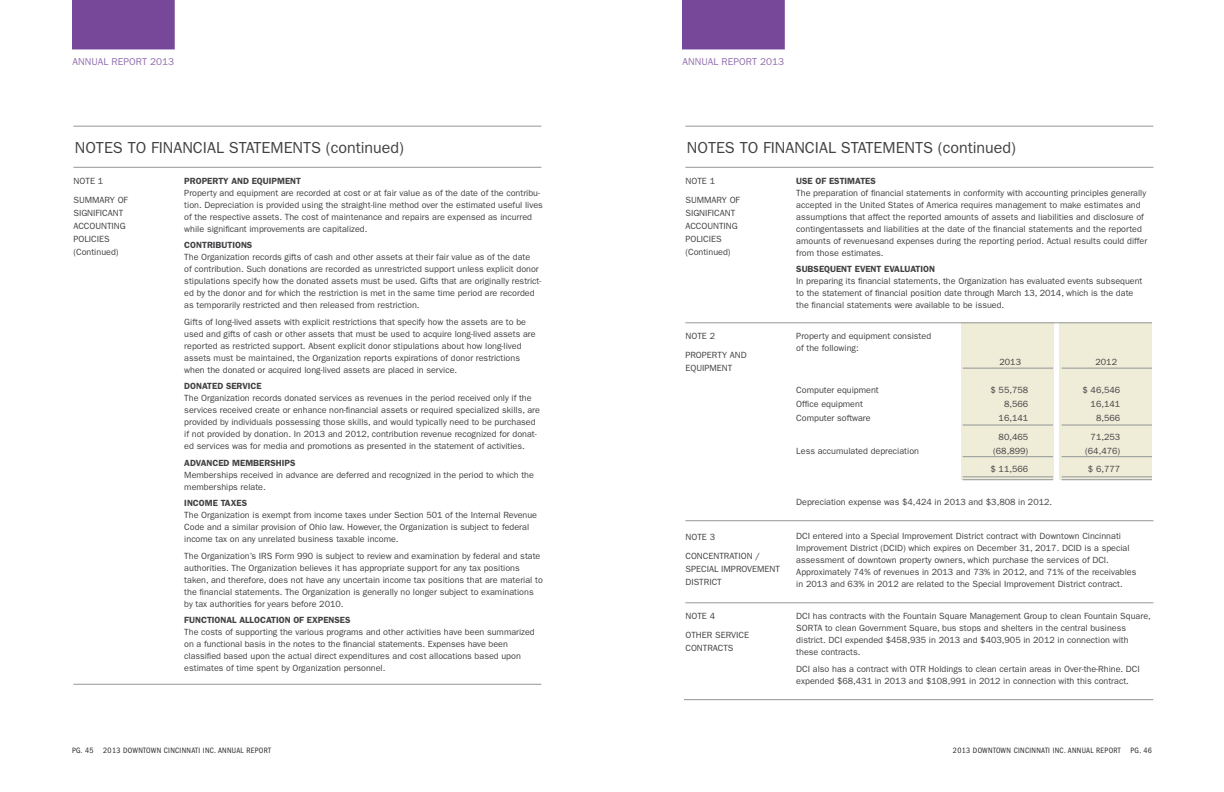
<style>
.page{position:relative;width:1224px;height:792px;background:#fff}
.page>*{position:absolute;margin:0;border:0;box-sizing:border-box;transform-origin:0 0}
.t1{font:16px "ITC Franklin Gothic Std";color:#414042}
.t2{font:10px "ITC Franklin Gothic Std";letter-spacing:.01em;color:#906ead}
.t3{font:9px/12px "ITC Franklin Gothic Std";color:#414042}
.t4{font:600 9px "ITC Franklin Gothic Std";color:#414042}
.t5{font:condensed 8px "ITC Franklin Gothic Std";letter-spacing:.04em;color:#292829}
</style>
<div class="page">
<div style="left:1060px;top:323px;width:92px;height:157px;background:#efecd8"></div>
<div style="left:962px;top:323px;width:92px;height:157px;background:#efecd8"></div>
<hr style="left:1062px;top:368px;width:90px;height:1px;background:#939598">
<hr style="left:963px;top:368px;width:90px;height:1px;background:#939598">
<hr style="left:1062px;top:425px;width:90px;height:1px;background:#939598">
<hr style="left:963px;top:425px;width:90px;height:1px;background:#939598">
<hr style="left:1062px;top:456px;width:90px;height:1px;background:#939598">
<hr style="left:963px;top:456px;width:90px;height:1px;background:#939598">
<hr style="left:1062px;top:477px;width:90px;height:1px;background:#939598">
<hr style="left:963px;top:477px;width:90px;height:1px;background:#939598">
<hr style="left:1062px;top:479px;width:90px;height:1px;background:#939598">
<hr style="left:963px;top:479px;width:90px;height:1px;background:#939598">
<hr style="left:73px;top:126px;width:468px;height:1px;background:#939598">
<hr style="left:685px;top:126px;width:468px;height:1px;background:#939598">
<hr style="left:73px;top:167px;width:468px;height:1px;background:#939598">
<hr style="left:685px;top:167px;width:468px;height:1px;background:#939598">
<hr style="left:685px;top:520px;width:468px;height:1px;background:#939598">
<hr style="left:685px;top:603px;width:468px;height:1px;background:#939598">
<hr style="left:685px;top:323px;width:467px;height:1px;background:#939598">
<hr style="left:73px;top:684px;width:468px;height:1px;background:#939598">
<hr style="left:684px;top:699px;width:469px;height:1px;background:#939598">
<div style="left:682px;top:0;width:103px;height:49px;background:#774899"></div>
<div style="left:72px;top:0;width:103px;height:49px;background:#774899"></div>
<p class="t2" style="left:72px;top:55px;width:103px">annual r eport 2013</p>
<p class="t2" style="left:683px;top:55px;width:103px">annual r eport 2013</p>
<h1 class="t1" style="left:75px;top:138px;width:331px">Notes to Fi nancial Statem ents (continued)</h1>
<h1 class="t1" style="left:687px;top:138px;width:331px">Notes to Fi nancial Statem ents (continued)</h1>
<p class="t3" style="left:73px;top:172px;width:51px;line-height:19px">NOTE 1<br>SU MMARY OF</p>
<p class="t3" style="left:73px;top:207px;width:41px;line-height:13px">SIGN IFICANT<br>ACCOUNT</p>
<p class="t4" style="left:796px;top:175px;width:81px">USE OF ESTIMATES</p>
<p class="t3" style="left:796px;top:187px;width:352px">The preparation of financial statements in conformity with accounting principles generally accepted in the U nited States of America requires management to make estimates and assumptions that affect the reported amounts of assets and liabilities and disclosure of contingentassets and liabilities at the date of the financial statements and the reported amounts of revenuesand expenses during the reporting period. Actual results could differ from those estimates.</p>
<p class="t4" style="left:796px;top:264px;width:139px">SUBSEQUENT EVENT EVALUATION</p>
<p class="t3" style="left:796px;top:275px;width:348px">In preparing its financial statements, the Organization has evaluated events subsequent to the statement of financial position date through March 13, 2014, which is the date the financial statements were available to be issued.</p>
<p class="t4" style="left:184px;top:176px;width:118px">PROPERTY AND EQUIPMENT</p>
<p class="t3" style="left:184px;top:187px;width:360px">Property and equipment are recorded at cost or at fair value as of the date of the contribu&shy;tion. Depreciation is provided using the straight-line method over the estimated useful lives of the respective assets. The cost of maintenance and repairs are expensed as incurred while significant improvements are capitalized.</p>
<p class="t4" style="left:184px;top:240px;width:70px">CONTRIBUTIONS</p>
<p class="t3" style="left:184px;top:251px;width:359px">The Organization records gifts of cash and other assets at their fair value as of the date<br>of contribution. Such donations are recorded as unrestricted support unless explicit donor stipulations specify how the donated assets must be used. Gifts that are originally restrict&shy;ed by the donor and for which the restriction is met in the same time period are recorded as temporarily restricted and then released from restriction.</p>
<p class="t3" style="left:184px;top:316px;width:353px">Gifts of long-lived assets with explicit restrictions that specify how the assets are to be used and gifts of cash or other assets that must be used to acquire long-lived assets are reported as restricted support. Absent explicit donor stipulations about how long-lived assets must be maintained, the Organization reports expirations of donor restrictions when the donated or acquired long-lived assets are placed in service.</p>
<p class="t4" style="left:184px;top:381px;width:79px">DONATED SERVICE</p>
<p class="t3" style="left:184px;top:392px;width:357px">The Organization records donated services as revenues in the period received only if the services received create or enhance non-financial assets or required specialized skills, are provided by individuals possessing those skills, and would typically need to be purchased if not provided by donation. In 2013 and 2012, contribution revenue recognized for donat&shy;ed services was for media and promotions as presented in the statement of activities.</p>
<p class="t4" style="left:184px;top:457px;width:113px">ADVANCED MEMBERSHIPS</p>
<p class="t3" style="left:184px;top:469px;width:351px">Memberships received in advance are deferred and recognized in the period to which the memberships relate.</p>
<p class="t4" style="left:184px;top:498px;width:64px">INCOME TAXES</p>
<p class="t3" style="left:184px;top:509px;width:354px">The Organization is exempt from income taxes under Section 501 of the Internal Revenue<br>Code and a similar provision of Ohio law. However, the Organization is subject to federal income tax on any unrelated business taxable income.</p>
<p class="t3" style="left:184px;top:550px;width:360px">The Organization’s IRS Form 990 is subject to review and examination by federal and state authorities. The Organization believes it has appropriate support for any tax positions taken, and therefore, does not have any uncertain income tax positions that are material to the financial statements. The Organization is generally no longer subject to examinations by tax authorities for years before 2010.</p>
<p class="t4" style="left:184px;top:615px;width:168px">FUNCTIONAL ALLOCATION OF EXPENSES</p>
<p class="t3" style="left:184px;top:626px;width:352px">The costs of supporting the various programs and other activities have been summarized on a functional basis in the notes to the financial statements. Expenses have been classified based upon the actual direct expenditures and cost allocations based upon estimates of time spent by Organization personnel.</p>
<p class="t3" style="left:685px;top:172px;width:51px;line-height:19px">NOTE 1<br>SU MMARY OF</p>
<p class="t3" style="left:685px;top:207px;width:41px;line-height:13px">SIGN IFICANT<br>ACCOUNT</p>
<p class="t3" style="left:724px;top:220px;width:9px">ING</p>
<p class="t3" style="left:685px;top:232px;width:47px;line-height:13px">POLICIES (Continued)</p>
<p class="t3" style="left:112px;top:220px;width:9px">ING</p>
<p class="t3" style="left:73px;top:233px;width:47px;line-height:13px">POLICIES (Continued)</p>
<p class="t3" style="left:796px;top:330px;width:136px">Property and equipment consisted of the following:</p>
<p class="t3" style="left:685px;top:327px;width:63px;line-height:19px">NOTE 2<br>PROPERTY AN D</p>
<p class="t3" style="left:685px;top:362px;width:38px">EQUIPMENT</p>
<p class="t3" style="left:1000px;top:356px;width:23px">2013</p>
<p class="t3" style="left:1096px;top:356px;width:23px">2012</p>
<p class="t3" style="left:796px;top:384px;width:84px">Computer equipment</p>
<p class="t3" style="left:991px;top:384px;width:39px">$ 55,758</p>
<p class="t3" style="left:1083px;top:384px;width:39px">$ 46,546</p>
<p class="t3" style="left:796px;top:398px;width:68px">Office equipment</p>
<p class="t3" style="left:1004px;top:398px;width:26px">8,566</p>
<p class="t3" style="left:1091px;top:398px;width:31px">16,141</p>
<p class="t3" style="left:796px;top:412px;width:76px">Computer software</p>
<p class="t3" style="left:999px;top:412px;width:31px">16,141</p>
<p class="t3" style="left:1096px;top:412px;width:26px">8,566</p>
<p class="t3" style="left:999px;top:431px;width:31px">80,465</p>
<p class="t3" style="left:1091px;top:431px;width:31px">71,253</p>
<p class="t3" style="left:796px;top:445px;width:124px">Less accumulated depreciation</p>
<p class="t3" style="left:993px;top:445px;width:37px">(68,899)</p>
<p class="t3" style="left:1085px;top:445px;width:37px">(64,476)</p>
<p class="t3" style="left:991px;top:463px;width:39px">$ 11,566</p>
<p class="t3" style="left:1088px;top:463px;width:34px">$ 6,777</p>
<p class="t3" style="left:796px;top:496px;width:257px">Depreciation expense was $4,424 in 2013 and $3,808 in 2012.</p>
<p class="t3" style="left:796px;top:530px;width:342px">DCI entered into a Special Improvement District contract with Downtown Cincinnati Improvement District (DCID) which expires on December 31, 2017. DCID is a special assessment of downtown property owners, which purchase the services of DCI.<br>Approximately 74% of revenues in 2013 and 73% in 2012, and 71% of the receivables in 2013 and 63% in 2012 are related to the Special Improvement District contract.</p>
<p class="t3" style="left:796px;top:610px;width:356px">DCI has contracts with the Fountain Square Management Group to clean Fountain Square, SORTA to clean Government Square, bus stops and shelters in the central business district. DCI expended $458,935 in 2013 and $403,905 in 2012 in connection with these contracts.</p>
<p class="t3" style="left:796px;top:663px;width:345px">DCI also has a contract with OTR H oldings to clean certain areas in Over-the-Rhine. DCI expended $68,431 in 2013 and $108,991 in 2012 in connection with this contract.</p>
<p class="t3" style="left:685px;top:527px;width:76px;line-height:19px;text-indent:24px">3<br>CONCENTRATION /</p>
<p class="t3" style="left:685px;top:562px;width:85px;line-height:13px">SPECIAL IMPROVEMENT<br>DISTRICT</p>
<p class="t3" style="left:685px;top:607px;width:31px;line-height:19px">NOTE 4<br>OTHE</p>
<p class="t3" style="left:685px;top:531px;width:7px">NOTE</p>
<p class="t3" style="left:685px;top:629px;width:64px;line-height:13px;text-indent:21px">R SERVICE<br>CONT RACTS</p>
<p class="t5" style="left:72px;top:746px;width:201px">PG. 45 2013 DOWNTOWN CINCINNATI INC. ANNUAL REPORT</p>
<p class="t5" style="left:953px;top:746px;width:201px">2013 DOWNTOWN CINCINNATI INC. ANNUAL REPORT PG. 46</p>
</div>
